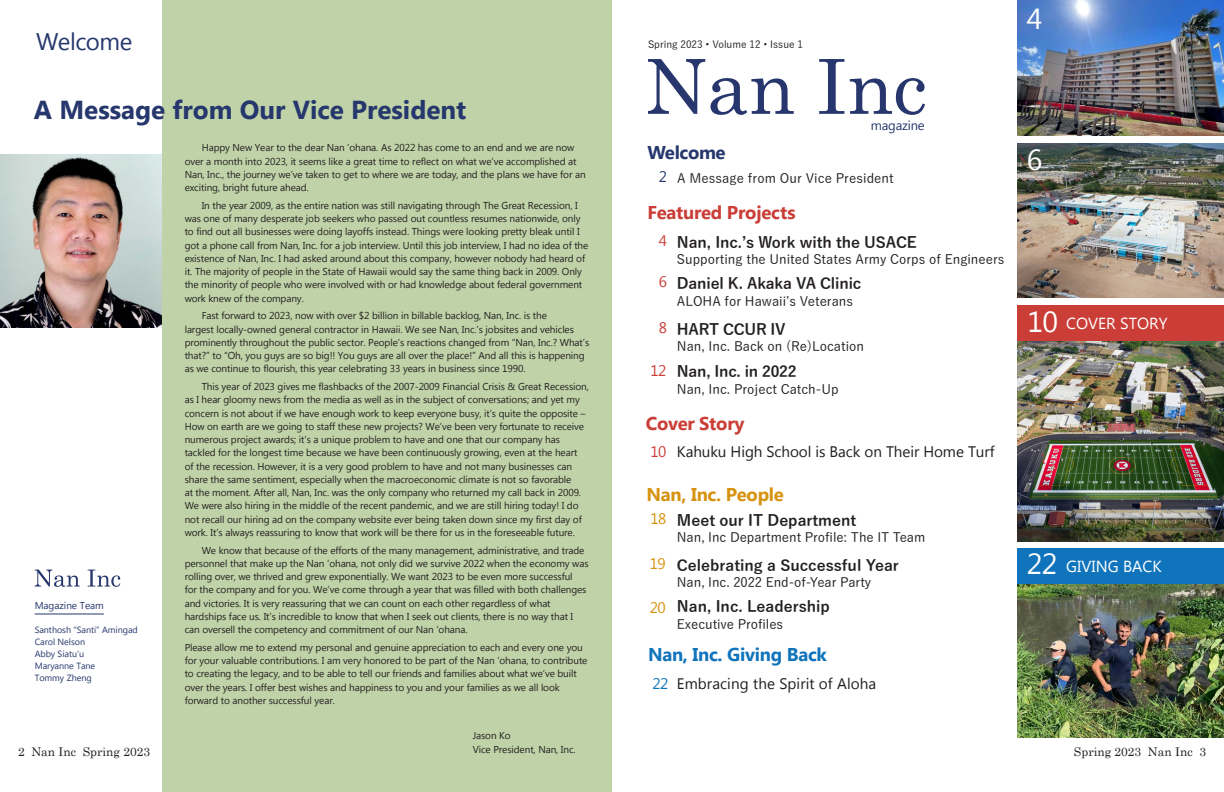
<style>
.page{position:relative;width:1224px;height:792px;background:#fff}
.page>*{position:absolute;margin:0;border:0;box-sizing:border-box;transform-origin:0 0}
.t1{font:29px "Myanmar Text";color:#fff}
.t2{font:700 26px "Myanmar Text";color:#26376d}
.t3{font:24px "Myanmar Text";letter-spacing:-.02em;color:#26376d}
.t4{font:700 18.5px "Myanmar Text";letter-spacing:-.015em;color:#1074bc}
.t5{font:700 18.5px "Myanmar Text";letter-spacing:-.015em;color:#ca3d37}
.t6{font:700 18.5px "Myanmar Text";letter-spacing:-.015em;color:#d69311}
.t7{font:700 18.5px "Myanmar Text";letter-spacing:-.015em;color:#ca3e37}
.t8{font:700 18.5px "Myanmar Text";letter-spacing:-.02em;color:#26376d}
.t9{font:16px "Myanmar Text";color:#fff}
.t10{font:700 15.2px "Yu Gothic";color:#231f20}
.t11{font:15.2px "Myanmar Text";letter-spacing:-.005em;color:#231f20}
.t12{font:15.2px "Myanmar Text";color:#d69311}
.t13{font:15.2px "Myanmar Text";color:#ca3d37}
.t14{font:15.2px "Myanmar Text";color:#ca3e37}
.t15{font:15.2px "Myanmar Text";color:#1074bc}
.t16{font:15.2px "Myanmar Text";color:#26376d}
.t17{font:500 13.1px "Yu Gothic";color:#231f20}
.t18{font:13px "Myanmar Text";letter-spacing:-.015em;color:#26376d}
.t19{font:12px "Century";color:#231f20}
.t20{font:10px/13.2px "Myanmar Text";letter-spacing:-.01em;color:#231f20}
.t21{font:500 10px "Yu Gothic";color:#231f20}
.t22{font:10px "Myanmar Text";letter-spacing:-.005em;color:#26376d}
.t23{font:9px "Myanmar Text";letter-spacing:-.005em;color:#26376d}
</style>
<div class="page">
<img style="left:1018px;top:143px;width:206px;height:154px">
<img style="left:1018px;top:0;width:206px;height:135px">
<img style="left:1018px;top:584px;width:206px;height:153px">
<div style="left:162px;top:0;width:450px;height:792px;background:#c0d3a8"></div>
<svg style="left:648px;top:59px;width:146px;height:56px"></svg>
<svg style="left:819px;top:59px;width:25px;height:55px"></svg>
<svg style="left:850px;top:78px;width:75px;height:37px"></svg>
<svg style="left:35px;top:570px;width:45px;height:17px"></svg>
<svg style="left:88px;top:570px;width:32px;height:17px"></svg>
<div style="left:1018px;top:548px;width:206px;height:36px;background:#1074bc"></div>
<div style="left:1018px;top:305px;width:206px;height:36px;background:#ca3e37"></div>
<img style="left:1018px;top:341px;width:206px;height:201px">
<img style="left:0;top:154px;width:162px;height:174px">
<hr style="left:35px;top:613px;width:69px;height:1px;background:#26376d">
<p class="t3" style="left:36px;top:28px;width:98px">Welcome</p>
<p class="t2" style="left:34px;top:94px;width:434px">A Message from Our Vice President</p>
<p class="t22" style="left:35px;top:600px;width:71px">Magazine Team</p>
<p class="t23" style="left:35px;top:625px;width:105px">Santhosh “Santi” Amingad</p>
<p class="t23" style="left:35px;top:637px;width:52px">Carol Nelson</p>
<p class="t23" style="left:35px;top:649px;width:51px">Abby Siatu’u</p>
<p class="t23" style="left:35px;top:661px;width:62px">Maryanne Tane</p>
<p class="t23" style="left:35px;top:673px;width:59px">Tommy Zheng</p>
<p class="t19" style="left:18px;top:742px;width:134px">2 Nan Inc Spring 2023</p>
<p class="t20" style="left:185px;top:141px;width:403px;text-indent:17px">Happy New Year to the dear Nan ‘ohana. As 2022 has come to an end and we are now over a month into 2023, it seems like a great time to reflect on what we’ve accomplished at Nan, Inc., the journey we’ve taken to get to where we are today, and the plans we have for an exciting, bright future ahead.</p>
<p class="t20" style="left:185px;top:199px;width:405px;text-indent:17px">In the year 2009, as the entire nation was still navigating through The Great Recession, I was one of many desperate job seekers who passed out countless resumes nationwide, only to find out all businesses were doing layoffs instead. Things were looking pretty bleak until I got a phone call from Nan, Inc. for a job interview. Until this job interview, I had no idea of the existence of Nan, Inc. I had asked around about this company, however nobody had heard of it. The majority of people in the State of Hawaii would say the same thing back in 2009. Only the minority of people who were involved with or had knowledge about federal government work knew of the company.</p>
<p class="t20" style="left:185px;top:309px;width:406px;text-indent:17px">Fast forward to 2023, now with over $2 billion in billable backlog, Nan, Inc. is the<br>largest locally-owned general contractor in Hawaii. We see Nan, Inc.’s jobsites and vehicles prominently throughout the public sector. People’s reactions changed from “Nan, Inc.? What’s that?” to “Oh, you guys are so big!! You guys are all over the place!” And all this is happening as we continue to flourish, this year celebrating 33 years in business since 1990.</p>
<p class="t20" style="left:185px;top:380px;width:406px;text-indent:17px">This year of 2023 gives me flashbacks of the 2007-2009 Financial Crisis &amp; Great Recession, as I hear gloomy news from the media as well as in the subject of conversations; and yet my concern is not about if we have enough work to keep everyone busy, it’s quite the opposite – How on earth are we going to staff these new projects? We’ve been very fortunate to receive numerous project awards; it’s a unique problem to have and one that our company has tackled for the longest time because we have been continuously growing, even at the heart<br>of the recession. However, it is a very good problem to have and not many businesses can share the same sentiment, especially when the macroeconomic climate is not so favorable<br>at the moment. After all, Nan, Inc. was the only company who returned my call back in 2009.<br>We were also hiring in the middle of the recent pandemic, and we are still hiring today! I do not recall our hiring ad on the company website ever being taken down since my first day of work. It’s always reassuring to know that work will be there for us in the foreseeable future.</p>
<p class="t20" style="left:185px;top:544px;width:405px;text-indent:17px">We know that because of the efforts of the many management, administrative, and trade personnel that make up the Nan ‘ohana, not only did we survive 2022 when the economy was rolling over, we thrived and grew exponentially. We want 2023 to be even more successful<br>for the company and for you. We’ve come through a year that was filled with both challenges and victories. It is very reassuring that we can count on each other regardless of what hardships face us. It’s incredible to know that when I seek out clients, there is no way that I can oversell the competency and commitment of our Nan ‘ohana.</p>
<p class="t20" style="left:185px;top:641px;width:404px">Please allow me to extend my personal and genuine appreciation to each and every one you for your valuable contributions. I am very honored to be part of the Nan ‘ohana, to contribute to creating the legacy, and to be able to tell our friends and families about what we’ve built over the years. I offer best wishes and happiness to you and your families as we all look forward to another successful year.</p>
<p class="t20" style="left:473px;top:729px;width:105px">Jason Ko<br>Vice President, Nan, Inc.</p>
<p class="t21" style="left:648px;top:35px;width:157px">Spring 2023 • Volume 12 • Issue 1</p>
<p class="t1" style="left:1027px;top:2px;width:17px">4</p>
<p class="t8" style="left:647px;top:141px;width:80px">Welcome</p>
<p class="t18" style="left:871px;top:118px;width:55px">magazine</p>
<p class="t16" style="left:659px;top:167px;width:10px">2</p>
<p class="t17" style="left:677px;top:166px;width:218px">A Message from Our Vice President</p>
<p class="t5" style="left:647px;top:202px;width:150px">Featured Projects</p>
<p class="t13" style="left:659px;top:232px;width:10px">4</p>
<p class="t13" style="left:659px;top:273px;width:10px">6</p>
<p class="t13" style="left:659px;top:319px;width:10px">8</p>
<p class="t13" style="left:650px;top:361px;width:18px">12</p>
<p class="t10" style="left:677px;top:233px;width:241px">Nan, Inc.’s Work with the USACE</p>
<p class="t17" style="left:677px;top:247px;width:329px">Supporting the United States Army Corps of Engineers</p>
<p class="t10" style="left:677px;top:275px;width:186px">Daniel K. Akaka VA Clinic</p>
<p class="t17" style="left:677px;top:289px;width:178px">ALOHA for Hawaii’s Veterans</p>
<p class="t10" style="left:677px;top:321px;width:110px">HART CCUR IV</p>
<p class="t17" style="left:677px;top:335px;width:189px">Nan, Inc. Back on (Re)Location</p>
<p class="t10" style="left:677px;top:363px;width:121px">Nan, Inc. in 2022</p>
<p class="t17" style="left:677px;top:377px;width:163px">Nan, Inc. Project Catch-Up</p>
<p class="t7" style="left:646px;top:413px;width:100px">Cover Story</p>
<p class="t14" style="left:650px;top:442px;width:17px">10</p>
<p class="t11" style="left:677px;top:442px;width:319px">Kahuku High School is Back on Their Home Turf</p>
<p class="t6" style="left:647px;top:483px;width:139px">Nan, Inc. People</p>
<p class="t10" style="left:677px;top:512px;width:181px">Meet our IT Department</p>
<p class="t17" style="left:677px;top:525px;width:250px">Nan, Inc Department Profile: The IT Team</p>
<p class="t12" style="left:650px;top:510px;width:17px">18</p>
<p class="t12" style="left:650px;top:555px;width:17px">19</p>
<p class="t12" style="left:650px;top:599px;width:17px">20</p>
<p class="t10" style="left:677px;top:557px;width:224px">Celebrating a Successful Year</p>
<p class="t17" style="left:677px;top:570px;width:196px">Nan, Inc. 2022 End-of-Year Party</p>
<p class="t10" style="left:677px;top:598px;width:155px">Nan, Inc. Leadership</p>
<p class="t17" style="left:677px;top:612px;width:108px">Executive Profiles</p>
<p class="t4" style="left:648px;top:644px;width:180px">Nan, Inc. Giving Back</p>
<p class="t15" style="left:653px;top:674px;width:17px">22</p>
<p class="t11" style="left:677px;top:675px;width:201px">Embracing the Spirit of Aloha</p>
<p class="t1" style="left:1027px;top:143px;width:17px">6</p>
<p class="t1" style="left:1027px;top:305px;width:32px">10</p>
<p class="t9" style="left:1066px;top:315px;width:103px">COVER STORY</p>
<p class="t1" style="left:1027px;top:547px;width:32px">22</p>
<p class="t9" style="left:1066px;top:557px;width:97px">GIVING BACK</p>
<p class="t19" style="left:1074px;top:742px;width:134px">Spring 2023 Nan Inc 3</p>
</div>
